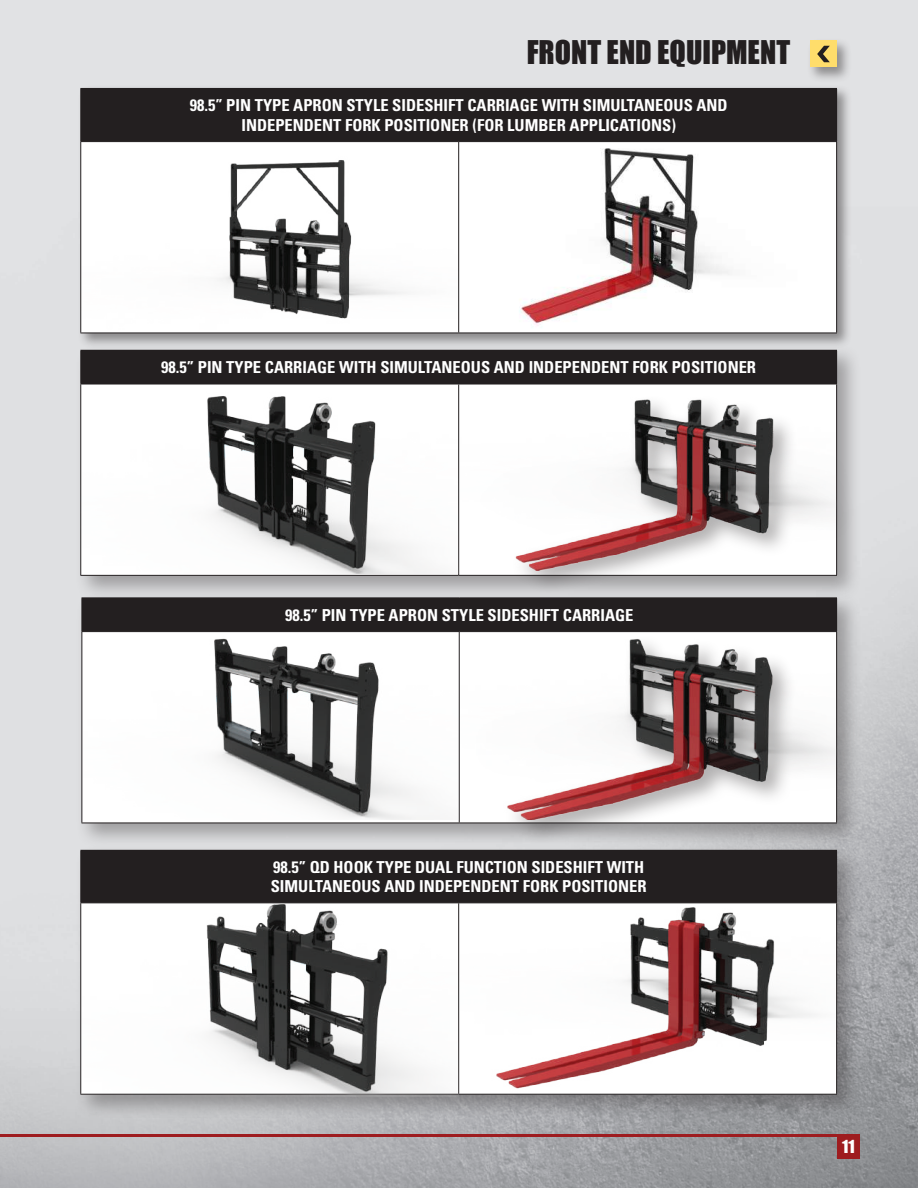
<style>
.page{position:relative;width:918px;height:1188px;background:#fff}
.page>*{position:absolute;margin:0;border:0;box-sizing:border-box;transform-origin:0 0}
.t1{font:30px "Impact";color:#231f20}
.t2{font:700 condensed 16.5px/19.8px "Univers LT Std";color:#fff;text-align:center}
.t3{font:16.5px "Impact";color:#fff}
</style>
<div class="page">
<img style="left:0;top:0;width:918px;height:1188px">
<hr style="left:0;top:1134px;width:860px;height:3px;background:#9e1c1f">
<div style="left:837px;top:1134px;width:23px;height:24px;background:#9e1c1f"></div>
<div style="left:807px;top:38px;width:45px;height:45px;background:#231f20;opacity:.45"></div>
<div style="left:810px;top:40px;width:27px;height:28px;background:#ffdd6b"></div>
<svg style="left:817px;top:46px;width:13px;height:16px"></svg>
<div style="left:75px;top:344px;width:787px;height:257px;background:#231f20;opacity:.35"></div>
<div style="left:81px;top:350px;width:756px;height:34px;background:#231f20"></div>
<hr style="left:80px;top:350px;width:379px;height:1px;background:#231f20">
<hr style="left:80px;top:351px;width:1px;height:33px;background:#231f20">
<hr style="left:80px;top:384px;width:1px;height:191px;background:#231f20">
<hr style="left:458px;top:384px;width:1px;height:191px;background:#231f20">
<hr style="left:80px;top:575px;width:379px;height:1px;background:#231f20">
<hr style="left:459px;top:575px;width:378px;height:1px;background:#231f20">
<div style="left:76px;top:592px;width:786px;height:256px;background:#231f20;opacity:.35"></div>
<div style="left:82px;top:598px;width:755px;height:34px;background:#231f20"></div>
<svg style="left:83px;top:632px;width:753px;height:191px"></svg>
<hr style="left:82px;top:597px;width:377px;height:1px;background:#231f20">
<hr style="left:459px;top:597px;width:378px;height:1px;background:#231f20">
<hr style="left:82px;top:632px;width:1px;height:191px;background:#231f20">
<hr style="left:459px;top:632px;width:1px;height:191px;background:#231f20">
<hr style="left:836px;top:632px;width:1px;height:191px;background:#231f20">
<hr style="left:82px;top:823px;width:377px;height:1px;background:#231f20">
<hr style="left:459px;top:823px;width:378px;height:1px;background:#231f20">
<div style="left:77px;top:85px;width:775px;height:264px;background:#231f20;opacity:.45"></div>
<div style="left:81px;top:88px;width:756px;height:54px;background:#231f20"></div>
<svg style="left:81px;top:142px;width:755px;height:191px"></svg>
<hr style="left:80px;top:88px;width:379px;height:1px;background:#231f20">
<hr style="left:80px;top:89px;width:1px;height:52px;background:#231f20">
<hr style="left:80px;top:141px;width:379px;height:1px;background:#231f20">
<hr style="left:80px;top:142px;width:1px;height:191px;background:#231f20">
<hr style="left:458px;top:142px;width:1px;height:191px;background:#231f20">
<hr style="left:836px;top:142px;width:1px;height:191px;background:#231f20">
<hr style="left:80px;top:333px;width:379px;height:1px;background:#231f20">
<hr style="left:459px;top:333px;width:378px;height:1px;background:#231f20">
<div style="left:75px;top:844px;width:787px;height:276px;background:#231f20;opacity:.35"></div>
<div style="left:81px;top:850px;width:756px;height:53px;background:#231f20"></div>
<hr style="left:80px;top:850px;width:379px;height:1px;background:#231f20">
<hr style="left:80px;top:851px;width:1px;height:51px;background:#231f20">
<hr style="left:80px;top:902px;width:379px;height:1px;background:#231f20">
<hr style="left:80px;top:903px;width:1px;height:191px;background:#231f20">
<hr style="left:458px;top:903px;width:1px;height:191px;background:#231f20">
<hr style="left:836px;top:903px;width:1px;height:191px;background:#231f20">
<hr style="left:80px;top:1094px;width:379px;height:1px;background:#231f20">
<img style="left:81px;top:384px;width:756px;height:189px">
<img style="left:84px;top:636px;width:378px;height:184px">
<img style="left:81px;top:904px;width:756px;height:192px">
<div style="left:462px;top:634px;width:397px;height:210px;background:#231f20;opacity:.35"></div>
<div style="left:463px;top:394px;width:396px;height:200px;background:#231f20;opacity:.35"></div>
<img style="left:81px;top:141px;width:378px;height:191px">
<img style="left:474px;top:148px;width:346px;height:180px">
<h1 class="t1" style="left:527px;top:29px;width:265px">FRONT END EQUIPMENT</h1>
<p class="t2" style="left:190px;top:95px;width:539px">98.5” PIN TYPE APRON STYLE SIDESHIFT CARRIAGE WITH SIMULTANEOUS AND<br>INDEPENDENT FORK POSITIONER (FOR LUMBER APPLICATIONS)</p>
<p class="t2" style="left:161px;top:357px;width:596px">98.5” PIN TYPE CARRIAGE WITH SIMULTANEOUS AND INDEPENDENT FORK POSITIONER</p>
<p class="t2" style="left:285px;top:605px;width:350px">98.5” PIN TYPE APRON STYLE SIDESHIFT CARRIAGE</p>
<p class="t2" style="left:271px;top:857px;width:377px;text-align:left">98.5” QD HOOK TYPE DUAL FUNCTION SIDESHIFT WITH<br>SIMULTANEOUS AND INDEPENDENT FORK POSITIONER</p>
<p class="t3" style="left:842px;top:1133px;width:14px">11</p>
</div>
